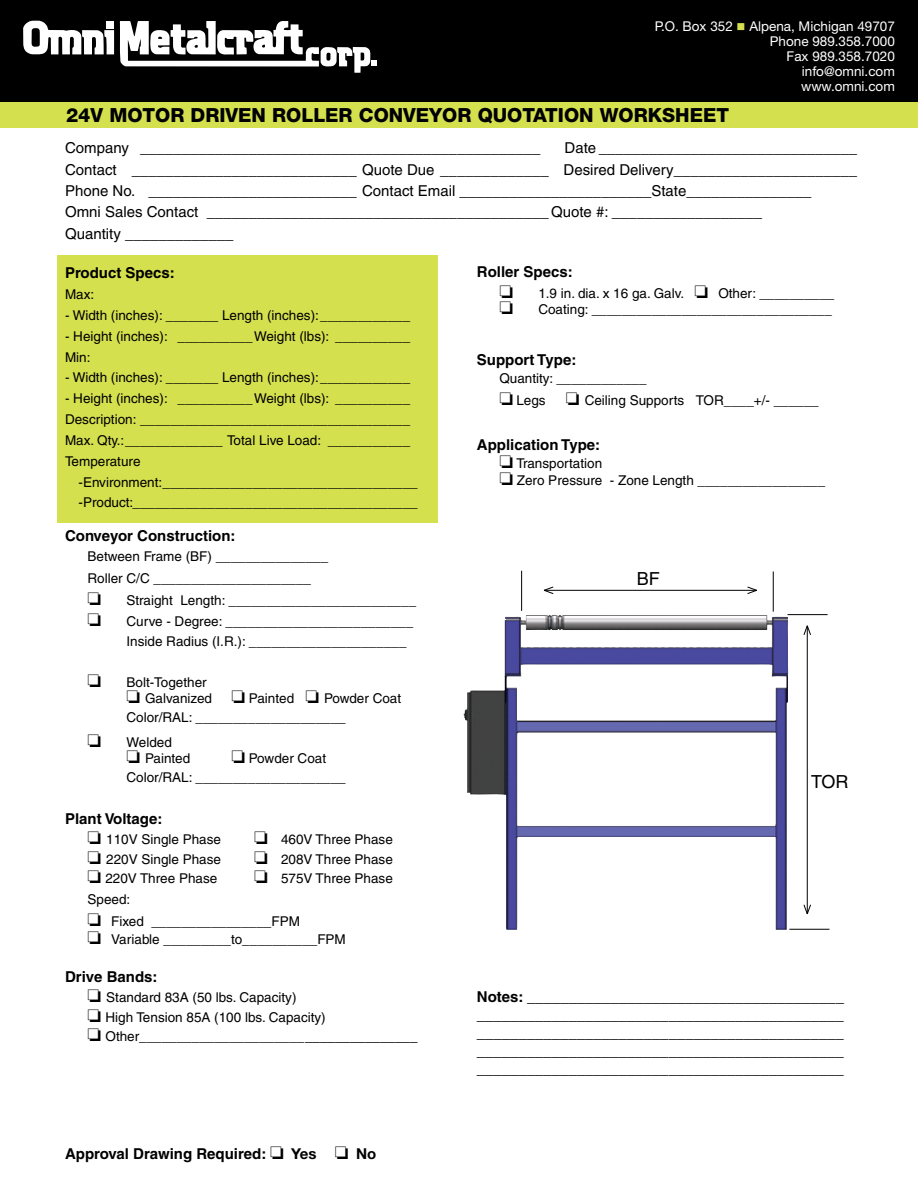
<style>
.page{position:relative;width:918px;height:1188px;background:#fff}
.page>*{position:absolute;margin:0;border:0;box-sizing:border-box;transform-origin:0 0}
.t1{font:800 19.5px "Helvetica Neue";color:#000}
.t2{font:18px "Helvetica";color:#000}
.t3{font:15px/21.3px "Helvetica";color:#000}
.t4{font:700 15px "Helvetica";color:#000}
.t5{font:13.5px/20.9px "Helvetica";color:#000}
.t6{font:13.5px/15px "Helvetica Neue";color:#fff;text-align:right}
.s1{color:#d5e04e}
.s2{font-family:"Helvetica Neue";font-size:15px}
.s3{font-family:"Helvetica Neue"}
.s4{font-weight:700}
</style>
<div class="page">
<div style="left:57px;top:255px;width:380px;height:267px;background:#d5e04e"></div>
<div style="left:0;top:0;width:918px;height:125px;background:#000"></div>
<div style="left:0;top:102px;width:918px;height:26px;background:#d5e04e"></div>
<svg style="left:23px;top:21px;width:91px;height:34px"></svg>
<svg style="left:120px;top:21px;width:257px;height:52px"></svg>
<img style="left:463px;top:615px;width:326px;height:315px">
<hr style="left:544px;top:590px;width:213px;height:1px;background:#000">
<svg style="left:543px;top:586px;width:11px;height:8px"></svg>
<svg style="left:747px;top:586px;width:10px;height:8px"></svg>
<hr style="left:807px;top:626px;width:1px;height:288px;background:#000">
<svg style="left:803px;top:625px;width:8px;height:11px"></svg>
<svg style="left:803px;top:904px;width:8px;height:11px"></svg>
<hr style="left:521px;top:571px;width:1px;height:40px;background:#000">
<hr style="left:773px;top:572px;width:1px;height:40px;background:#000">
<hr style="left:788px;top:614px;width:40px;height:1px;background:#000">
<hr style="left:789px;top:929px;width:41px;height:1px;background:#000">
<p class="t6" style="left:655px;top:18px;width:242px">P.O. Box 352 <span class="s1">■</span> Alpena, Michigan 49707<br>Phone 989.358.7000<br>Fax 989.358.7020<br>info@omni.com<br>www.omni.com</p>
<h1 class="t1" style="left:66px;top:103px;width:665px">24V MOTOR DRIVEN ROLLER CONVEYOR QUOTATION WORKSHEET</h1>
<p class="t3" style="left:65px;top:137px;width:477px">Company ________________________________________________</p>
<p class="t3" style="left:65px;top:137px;width:794px;text-indent:500px">Date _______________________________ Contact ___________________________ Quote Due _____________ Desired Delivery______________________ Phone No. _________________________ Contact Email _______________________State_______________<br>Omni Sales Contact _________________________________________Quote #: __________________<br>Quantity _____________</p>
<p class="t4" style="left:65px;top:264px;width:111px">Product Specs:</p>
<p class="t5" style="left:65px;top:284px;width:31px">Max:</p>
<p class="t5" style="left:65px;top:305px;width:347px">- Width (inches): _______ Length (inches):____________</p>
<p class="t5" style="left:65px;top:326px;width:347px">- Height (inches): __________Weight (lbs): __________<br>Min:</p>
<p class="t5" style="left:65px;top:367px;width:347px">- Width (inches): _______ Length (inches):____________</p>
<p class="t5" style="left:65px;top:388px;width:347px;text-align:justify">- Height (inches): __________Weight (lbs): __________ Description: ____________________________________ Max. Qty.:_____________ Total Live Load: ___________ Temperature</p>
<p class="t5" style="left:79px;top:471px;width:341px">-Environment:__________________________________ -Product:______________________________________</p>
<p class="t4" style="left:65px;top:527px;width:172px">Conveyor Construction:</p>
<p class="t5" style="left:88px;top:546px;width:242px;line-height:21.9px">Between Frame (BF) _______________<br>Roller C/C _____________________</p>
<p class="t5" style="left:127px;top:590px;width:291px">Straight Length: _________________________</p>
<p class="t5" style="left:127px;top:611px;width:288px;line-height:20.4px">Curve - Degree: _________________________<br>Inside Radius (I.R.): _____________________</p>
<p class="t5" style="left:127px;top:674px;width:276px;line-height:16.5px">Bolt-Together<br>❏ Galvanized ❏ Painted ❏ Powder Coat</p>
<p class="t5" style="left:127px;top:707px;width:221px">Color/RAL: ____________________</p>
<p class="t5" style="left:127px;top:734px;width:65px;line-height:16.5px">Welded<br>❏ Painted</p>
<p class="t5" style="left:127px;top:749px;width:221px;line-height:19px;text-indent:105px">❏ Powder Coat<br>Color/RAL: ____________________</p>
<p class="t4" style="left:65px;top:809px;width:99px">Plant Voltage:</p>
<p class="t5" style="left:88px;top:829px;width:135px">❏ 110V Single Phase</p>
<p class="t5" style="left:254px;top:829px;width:140px">❏ 460V Three Phase</p>
<p class="t5" style="left:88px;top:849px;width:135px">❏ 220V Single Phase</p>
<p class="t5" style="left:254px;top:849px;width:140px">❏ 208V Three Phase</p>
<p class="t5" style="left:88px;top:868px;width:131px">❏ 220V Three Phase</p>
<p class="t5" style="left:254px;top:868px;width:140px">❏ 575V Three Phase</p>
<p class="t5" style="left:88px;top:888px;width:214px;line-height:22px">Speed:<br>❏ Fixed ________________FPM</p>
<p class="t5" style="left:88px;top:928px;width:260px">❏ Variable _________to__________FPM</p>
<p class="t4" style="left:65px;top:968px;width:94px">Drive Bands:</p>
<p class="t5" style="left:88px;top:988px;width:331px;line-height:19.4px">❏ Standard 83A (50 lbs. Capacity)<br>❏ High Tension 85A (100 lbs. Capacity)<br>❏ Other______________________<span class="s2">_______________</span></p>
<p class="t4" style="left:65px;top:1144px;width:313px">Approval Drawing Required: ❏ <span class="s3">Yes</span> ❏ <span class="s3">No</span></p>
<p class="t4" style="left:477px;top:263px;width:97px">Roller Specs:</p>
<p class="t5" style="left:538px;top:282px;width:298px">1.9 in. dia. x 16 ga. Galv. ❏ Other: __________</p>
<p class="t5" style="left:538px;top:299px;width:295px">Coating: ________________________________</p>
<p class="t4" style="left:477px;top:351px;width:101px">Support Type:</p>
<p class="t5" style="left:499px;top:367px;width:321px;line-height:21.9px">Quantity: ____________<br>❏ Legs ❏ Ceiling Supports TOR____+/- ______</p>
<p class="t4" style="left:477px;top:436px;width:125px">Application Type:</p>
<p class="t5" style="left:499px;top:455px;width:327px;line-height:16.5px">❏ Transportation<br>❏ Zero Pressure - Zone Length _________________</p>
<h2 class="t2" style="left:637px;top:568px;width:25px">BF</h2>
<h2 class="t2" style="left:811px;top:771px;width:39px">TOR</h2>
<p class="t3" style="left:477px;top:988px;width:369px;line-height:18px;text-align:justify"><span class="s4">Notes:</span> ______________________________________ ____________________________________________ ____________________________________________ ____________________________________________ ____________________________________________</p>
</div>
